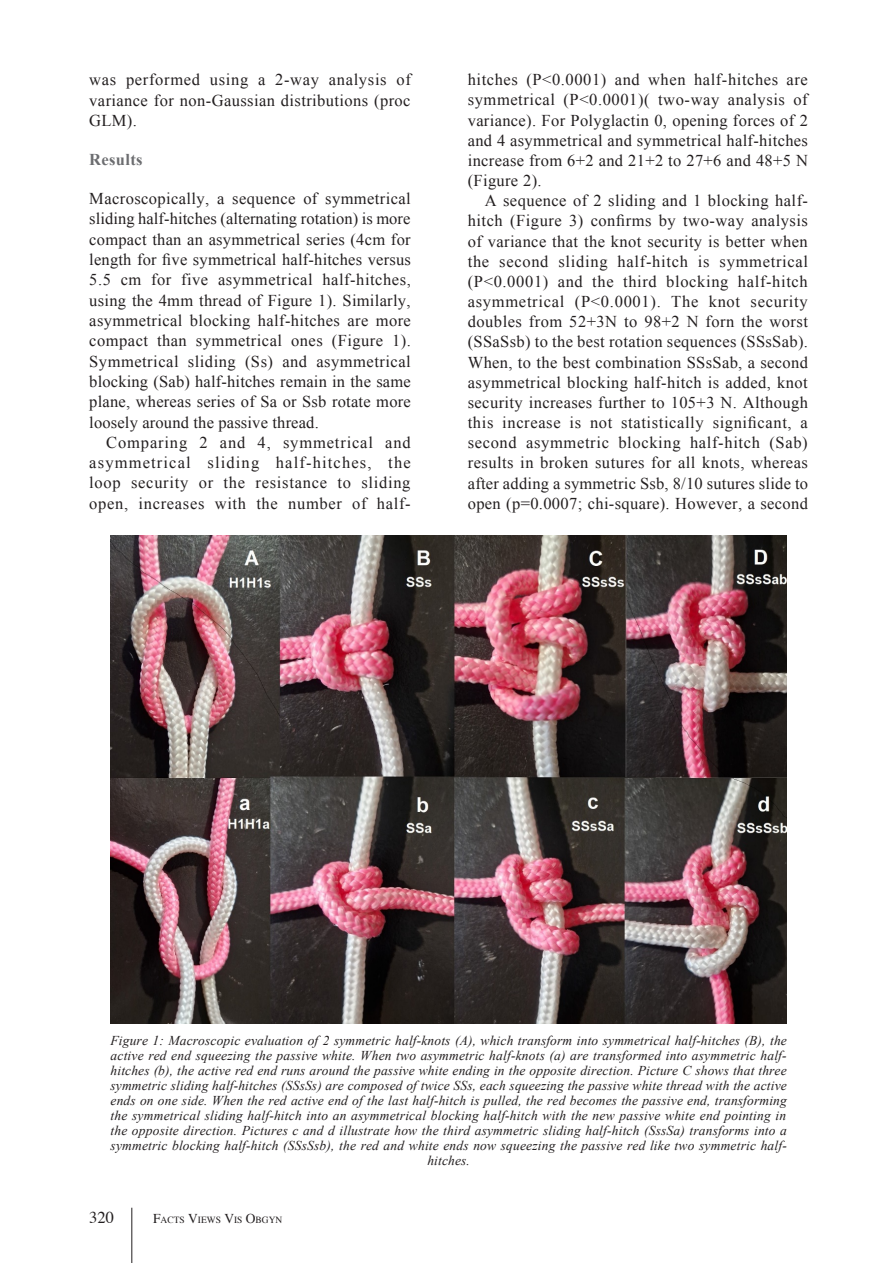
<style>
.page{position:relative;width:893px;height:1263px;background:#fff}
.page>*{position:absolute;margin:0;border:0;box-sizing:border-box;transform-origin:0 0}
.t1{font:16.5px/20.1px "Times New Roman";letter-spacing:.02em;color:#231f20;text-align:justify}
.t2{font:700 16.5px "Times New Roman";letter-spacing:.02em;color:#6c6d70}
.t3{font:16.5px "Times";color:#231f20}
.t4{font:italic 13.5px/15px "Times New Roman";letter-spacing:.01em;color:#231f20;text-align:center}
.t5{font:9.45px "Times";color:#231f20}
.s1{font-size:13.5px}
</style>
<div class="page">
<hr style="left:131px;top:1208px;width:1px;height:55px;background:#231f20">
<img style="left:111px;top:536px;width:676px;height:487px">
<p class="t1" style="left:89px;top:69px;width:323px">was performed using a 2-way analysis of variance for non-Gaussian distributions (proc GLM).</p>
<p class="t2" style="left:89px;top:148px;width:55px">Results</p>
<p class="t1" style="left:89px;top:188px;width:323px">Macroscopically, a sequence of symmetrical sliding half-hitches (alternating rotation) is more compact than an asymmetrical series (4cm for length for five symmetrical half-hitches versus 5.5 cm for five asymmetrical half-hitches, using the 4mm thread of Figure 1). Similarly, asymmetrical blocking half-hitches are more compact than symmetrical ones (Figure 1).<br>Symmetrical sliding (Ss) and asymmetrical blocking (Sab) half-hitches remain in the same plane, whereas series of Sa or Ssb rotate more loosely around the passive thread.</p>
<p class="t1" style="left:89px;top:432px;width:323px;text-indent:17px">Comparing 2 and 4, symmetrical and asymmetrical sliding half-hitches, the loop security or the resistance to sliding open, increases with the number of half-</p>
<p class="t1" style="left:468px;top:69px;width:342px">hitches (P&lt;0.0001) and when half-hitches are symmetrical (P&lt;0.0001)( two-way analysis of variance). For Polyglactin 0, opening forces of 2 and 4 asymmetrical and symmetrical half-hitches increase from 6+2 and 21+2 to 27+6 and 48+5 N (Figure 2).</p>
<p class="t1" style="left:468px;top:190px;width:342px;text-indent:17px">A sequence of 2 sliding and 1 blocking half&shy;hitch (Figure 3) confirms by two-way analysis of variance that the knot security is better when the second sliding half-hitch is symmetrical (P&lt;0.0001) and the third blocking half-hitch asymmetrical (P&lt;0.0001). The knot security doubles from 52+3N to 98+2 N forn the worst (SSaSsb) to the best rotation sequences (SSsSab).<br>When, to the best combination SSsSab, a second asymmetrical blocking half-hitch is added, knot security increases further to 105+3 N. Although this increase is not statistically significant, a second asymmetric blocking half-hitch (Sab) results in broken sutures for all knots, whereas after adding a symmetric Ssb, 8/10 sutures slide to open (p=0.0007; chi-square). However, a second</p>
<p class="t4" style="left:111px;top:1033px;width:678px">Figure 1: Macroscopic evaluation of 2 symmetric half-knots (A), which transform into symmetrical half-hitches (B), the active red end squeezing the passive white. When two asymmetric half-knots (a) are transformed into asymmetric half&shy;hitches (b), the active red end runs around the passive white ending in the opposite direction. Picture C shows that three symmetric sliding half-hitches (SSsSs) are composed of twice SSs, each squeezing the passive white thread with the active ends on one side. When the red active end of the last half-hitch is pulled, the red becomes the passive end, transforming the symmetrical sliding half-hitch into an asymmetrical blocking half-hitch with the new passive white end pointing in the opposite direction. Pictures c and d illustrate how the third asymmetric sliding half-hitch (SssSa) transforms into a symmetric blocking half-hitch (SSsSsb), the red and white ends now squeezing the passive red like two symmetric half&shy;hitches.</p>
<p class="t3" style="left:89px;top:1202px;width:26px">320</p>
<p class="t5" style="left:153px;top:1211px;width:131px"><span class="s1">F</span>ACTS <span class="s1">V</span>IEWS <span class="s1">V</span>IS <span class="s1">O</span>BGYN</p>
</div>
